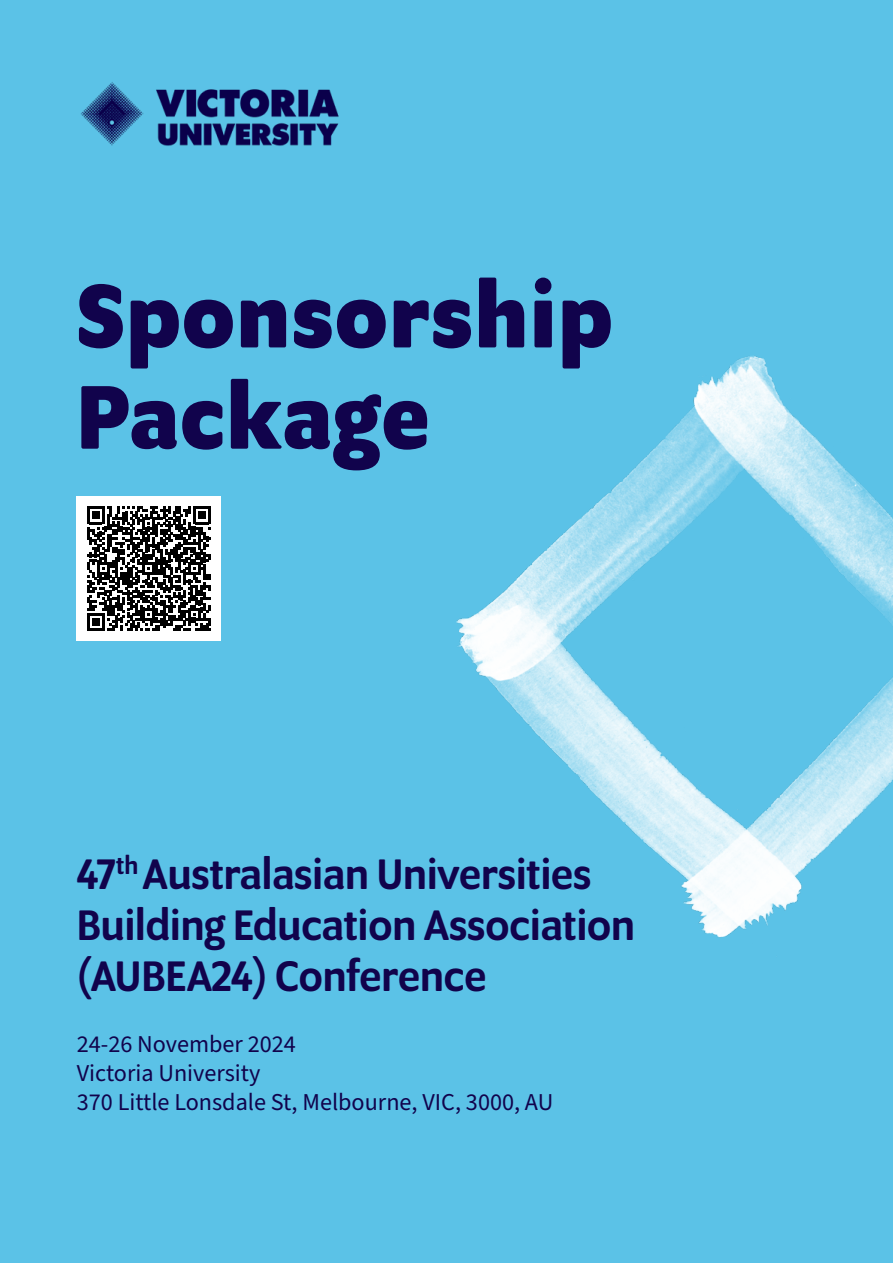
<style>
.page{position:relative;width:893px;height:1263px;background:#5bc2e7}
.page>*{position:absolute;margin:0;border:0;box-sizing:border-box;transform-origin:0 0}
.t1{font:700 97.5px/101.2px "Program OT";letter-spacing:.01em;color:#11034c}
.t2{font:500 46.2px/51px "Program OT";color:#11034c}
.t3{font:24.15px/29px "Source Sans Pro";color:#11034c}
</style>
<div class="page">
<img style="left:81px;top:82px;width:258px;height:64px">
<img style="left:457px;top:355px;width:436px;height:583px">
<div style="left:77px;top:496px;width:144px;height:145px;background:#fff"></div>
<svg style="left:87px;top:507px;width:124px;height:123px"></svg>
<h1 class="t1" style="left:76px;top:264px;width:538px">Sponsorship<br>Package</h1>
<h2 class="t2" style="left:77px;top:848px;width:560px">47<sup>th</sup> Australasian Universities<br>Building Education Association (AUBEA24) Conference</h2>
<p class="t3" style="left:77px;top:1030px;width:478px">24-26 November 2024<br>Victoria University<br>370 Little Lonsdale St, Melbourne, VIC, 3000, AU</p>
</div>
